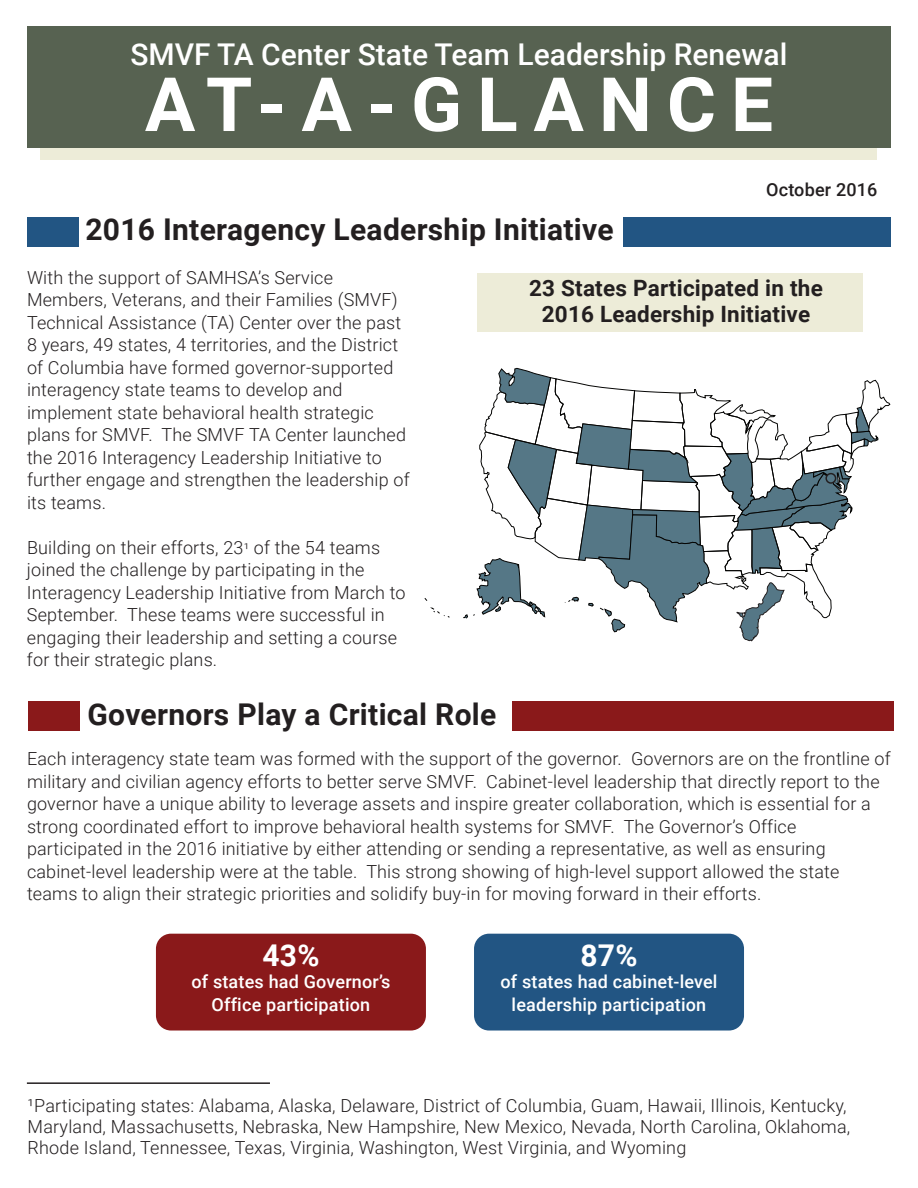
<style>
.page{position:relative;width:918px;height:1188px;background:#fff}
.page>*{position:absolute;margin:0;border:0;box-sizing:border-box;transform-origin:0 0}
.t1{font:700 75px "Roboto";letter-spacing:.2em;color:#fff}
.t2{font:700 30px "Roboto";letter-spacing:.01em;color:#231f20}
.t3{font:500 30px "Roboto";color:#fff}
.t4{font:700 30px "Roboto";color:#fff}
.t5{font:700 22.5px/25.5px "Roboto";letter-spacing:.01em;color:#231f20;text-align:center}
.t6{font:300 18px/22.5px "Roboto";letter-spacing:.01em;color:#231f20}
.t7{font:500 18px/22.5px "Roboto";letter-spacing:.01em;color:#fff;text-align:center}
.t8{font:500 18px "Roboto";letter-spacing:.01em;color:#231f20}
.s1{font-size:15px}
</style>
<div class="page">
<div style="left:40px;top:56px;width:838px;height:104px;background:#edecd8"></div>
<div style="left:27px;top:27px;width:864px;height:121px;background:#576251"></div>
<div style="left:27px;top:217px;width:52px;height:30px;background:#225583"></div>
<div style="left:623px;top:217px;width:268px;height:30px;background:#225583"></div>
<div style="left:28px;top:701px;width:52px;height:30px;background:#8a191a"></div>
<div style="left:513px;top:701px;width:381px;height:30px;background:#8a191a"></div>
<div style="left:474px;top:934px;width:270px;height:97px;background:#225583;border-radius:15px"></div>
<div style="left:156px;top:934px;width:270px;height:97px;background:#8a191a;border-radius:15px"></div>
<svg style="left:463px;top:368px;width:428px;height:274px"></svg>
<svg style="left:424px;top:598px;width:26px;height:20px"></svg>
<div style="left:477px;top:273px;width:386px;height:59px;background:#edecd8"></div>
<hr style="left:27px;top:1082px;width:243px;height:2px;background:#231f20">
<h1 class="t3" style="left:130px;top:33px;width:659px">SMVF TA Center State Team Leadership Renewal</h1>
<h1 class="t1" style="left:145px;top:52px;width:630px">AT-A-GLANCE</h1>
<p class="t8" style="left:766px;top:177px;width:113px">October 2016</p>
<h2 class="t2" style="left:85px;top:209px;width:530px">2016 Interagency Leadership Initiative</h2>
<p class="t6" style="left:27px;top:265px;width:384px">With the support of SAMHSA’s Service Members, Veterans, and their Families (SMVF)<br>Technical Assistance (TA) Center over the past 8 years, 49 states, 4 territories, and the District of Columbia have formed governor-supported interagency state teams to develop and implement state behavioral health strategic plans for SMVF. The SMVF TA Center launched the 2016 Interagency Leadership Initiative to further engage and strengthen the leadership of its teams.</p>
<p class="t6" style="left:27px;top:535px;width:380px">Building on their efforts, 23<span class="s1">¹</span> of the 54 teams joined the challenge by participating in the Interagency Leadership Initiative from March to September. These teams were successful in engaging their leadership and setting a course for their strategic plans.</p>
<h2 class="t2" style="left:88px;top:693px;width:410px">Governors Play a Critical Role</h2>
<p class="t6" style="left:27px;top:747px;width:865px">Each interagency state team was formed with the support of the governor. Governors are on the frontline of military and civilian agency efforts to better serve SMVF. Cabinet-level leadership that directly report to the governor have a unique ability to leverage assets and inspire greater collaboration, which is essential for a strong coordinated effort to improve behavioral health systems for SMVF. The Governor’s Office participated in the 2016 initiative by either attending or sending a representative, as well as ensuring cabinet-level leadership were at the table. This strong showing of high-level support allowed the state teams to align their strategic priorities and solidify buy-in for moving forward in their efforts.</p>
<p class="t4" style="left:580px;top:934px;width:59px">87%</p>
<p class="t7" style="left:500px;top:970px;width:219px">of states had cabinet-level leadership participation</p>
<p class="t5" style="left:529px;top:274px;width:295px">23 States Participated in the<br>2016 Leadership Initiative</p>
<p class="t4" style="left:262px;top:934px;width:59px">43%</p>
<p class="t7" style="left:191px;top:970px;width:201px">of states had Governor’s<br>Office participation</p>
<p class="t6" style="left:28px;top:1094px;width:824px;line-height:21px">¹Participating states: Alabama, Alaska, Delaware, District of Columbia, Guam, Hawaii, Illinois, Kentucky,<br>Maryland, Massachusetts, Nebraska, New Hampshire, New Mexico, Nevada, North Carolina, Oklahoma,<br>Rhode Island, Tennessee, Texas, Virginia, Washington, West Virginia, and Wyoming</p>
</div>
